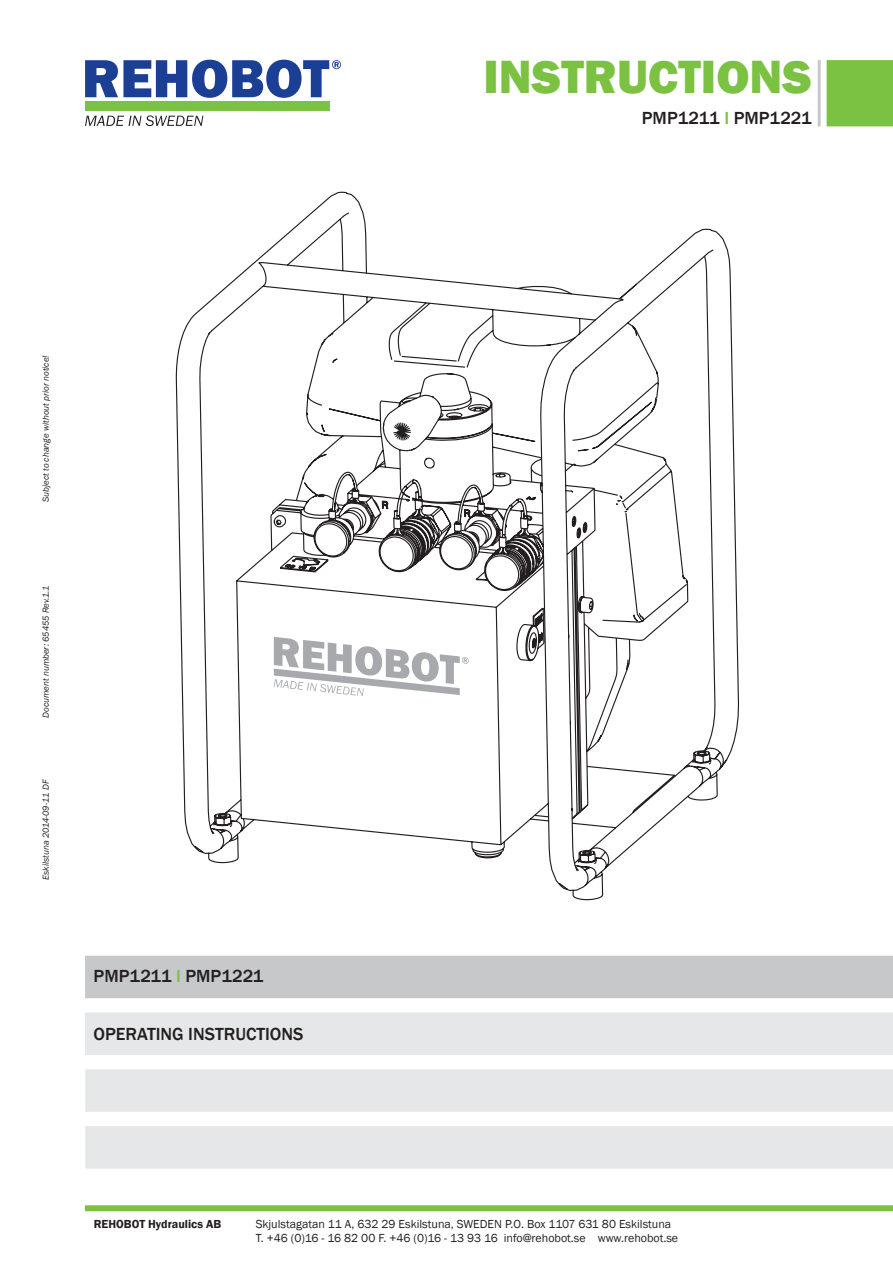
<style>
.page{position:relative;width:893px;height:1263px;background:#fff}
.page>*{position:absolute;margin:0;border:0;box-sizing:border-box;transform-origin:0 0}
.t1{font:800 48px "Franklin Gothic";color:#7bc142}
.t2{font:500 18px "Franklin Gothic";color:#231f20}
.t3{font:12px/14.4px "Franklin Gothic";color:#231f20}
.t4{font:600 12px "Franklin Gothic";color:#231f20}
.t5{font:italic 9px "Franklin Gothic";color:#231f20}
.s1{color:#7bc142}
</style>
<div class="page">
<div style="left:85px;top:102px;width:244px;height:9px;background:#7bc142"></div>
<svg style="left:85px;top:115px;width:118px;height:11px"></svg>
<svg style="left:85px;top:60px;width:256px;height:38px"></svg>
<div style="left:827px;top:61px;width:65px;height:65px;background:#7bc142"></div>
<div style="left:827px;top:60px;width:66px;height:66px;border:2px solid #7bc142"></div>
<hr style="left:818px;top:60px;width:3px;height:66px;background:#c6c8ca">
<div style="left:85px;top:1069px;width:808px;height:43px;background:#e6e7e8"></div>
<div style="left:85px;top:1012px;width:808px;height:43px;background:#e6e7e8"></div>
<div style="left:85px;top:956px;width:808px;height:42px;background:#c6c8ca"></div>
<div style="left:85px;top:1126px;width:808px;height:43px;background:#e6e7e8"></div>
<div style="left:85px;top:1205px;width:808px;height:6px;background:#7bc142"></div>
<svg style="left:175px;top:191px;width:564px;height:710px"></svg>
<svg style="left:274px;top:637px;width:195px;height:59px"></svg>
<h1 class="t1" style="left:483px;top:49px;width:330px">INSTRUCTIONS</h1>
<h2 class="t2" style="left:642px;top:108px;width:171px">PMP1211 <span class="s1">I</span> PMP1221</h2>
<p class="t5" style="left:41px;top:502px;width:148px;rotate:-90deg">Subject to change without prior notice!</p>
<p class="t5" style="left:41px;top:718px;width:134px;rotate:-90deg">Document number: 65455 Rev.1.1</p>
<p class="t5" style="left:41px;top:880px;width:102px;rotate:-90deg">Eskilstuna 2014-09-11 DF</p>
<h2 class="t2" style="left:94px;top:966px;width:171px">PMP1211 <span class="s1">I</span> PMP1221</h2>
<h2 class="t2" style="left:94px;top:1024px;width:211px">OPERATING INSTRUCTIONS</h2>
<p class="t4" style="left:94px;top:1217px;width:129px">REHOBOT Hydraulics AB</p>
<p class="t3" style="left:256px;top:1216px;width:424px">Skjulstagatan 11 A, 632 29 Eskilstuna, SWEDEN P.O. Box 1107 631 80 Eskilstuna<br>T. +46 (0)16 - 16 82 00 F. +46 (0)16 - 13 93 16 info@rehobot.se www.rehobot.se</p>
</div>
